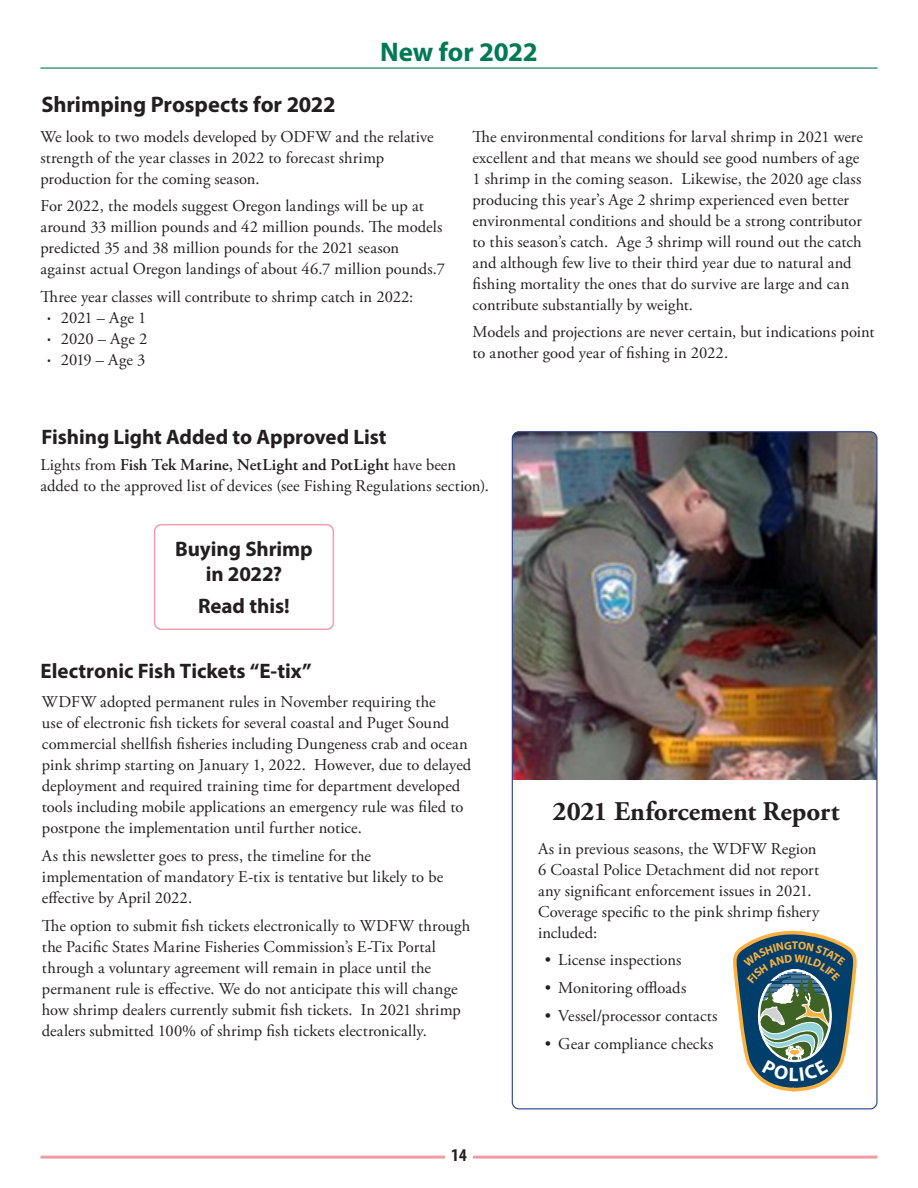
<style>
.page{position:relative;width:918px;height:1188px;background:#fff}
.page>*{position:absolute;margin:0;border:0;box-sizing:border-box;transform-origin:0 0}
.t1{font:700 27px "Adobe Garamond Pro";color:#231f20}
.Headers{font:700 27px "Myriad Pro";letter-spacing:-.01em;color:#007a53}
.Body_text{font:700 22.5px "Myriad Pro";letter-spacing:-.005em;color:#231f20}
.Body_text-2{font:700 21px/25.2px "Myriad Pro";letter-spacing:-.005em;color:#231f20;text-align:center}
.t2{font:700 condensed 18px "Myriad Pro";color:#231f20}
.Body_text-3{font:16.5px/21px "Adobe Garamond Pro";letter-spacing:.005em;color:#231f20}
.s1{font-family:"Myriad Pro";font-weight:600}
.s2{font-weight:600}
</style>
<div class="page">
<hr style="left:40px;top:1156px;width:838px;height:3px;background:#f19ba7">
<div style="left:445px;top:1142px;width:28px;height:28px;background:#fff;border-radius:50%"></div>
<hr style="left:40px;top:68px;width:838px;height:1px;background:#007a53">
<div style="left:154px;top:524px;width:180px;height:106px;border:2px solid #f59caf;border-radius:7px"></div>
<img style="left:512px;top:432px;width:364px;height:348px">
<svg style="left:733px;top:931px;width:124px;height:160px"></svg>
<p class="Body_text" style="left:41px;top:90px;width:296px">Shrimping Prospects for 2022</p>
<p class="Headers" style="left:380px;top:34px;width:159px">New for 2022</p>
<p class="Body_text-3" style="left:40px;top:126px;width:395px">We look to two models developed by ODFW and the relative strength of the year classes in 2022 to forecast shrimp production for the coming season.</p>
<p class="Body_text-3" style="left:40px;top:196px;width:406px">For 2022, the models suggest Oregon landings will be up at around 33 million pounds and 42 million pounds. The models predicted 35 and 38 million pounds for the 2021 season against actual Oregon landings of about 46.7 million pounds.7</p>
<p class="Body_text-3" style="left:40px;top:287px;width:374px">Three year classes will contribute to shrimp catch in 2022:</p>
<p class="Body_text-3" style="left:47px;top:308px;width:101px"><span class="s1">·</span> 2021 – Age 1</p>
<p class="Body_text-3" style="left:47px;top:329px;width:102px"><span class="s1">·</span> 2020 – Age 2</p>
<p class="Body_text-3" style="left:47px;top:350px;width:100px"><span class="s1">·</span> 2019 – Age 3</p>
<p class="Body_text-2" style="left:41px;top:423px;width:347px">Fishing Light Added to Approved List</p>
<p class="Body_text-3" style="left:472px;top:126px;width:392px">The environmental conditions for larval shrimp in 2021 were excellent and that means we should see good numbers of age 1 shrimp in the coming season. Likewise, the 2020 age class producing this year’s Age 2 shrimp experienced even better environmental conditions and should be a strong contributor to this season’s catch. Age 3 shrimp will round out the catch and although few live to their third year due to natural and fishing mortality the ones that do survive are large and can contribute substantially by weight.</p>
<p class="Body_text-3" style="left:472px;top:322px;width:404px">Models and projections are never certain, but indications point to another good year of fishing in 2022.</p>
<p class="Body_text-3" style="left:40px;top:455px;width:450px">Lights from <span class="s2">Fish Tek Marine, NetLight and PotLight</span> have been added to the approved list of devices (see Fishing Regulations section).</p>
<p class="Body_text-2" style="left:175px;top:535px;width:139px">Buying Shrimp in 2022?</p>
<p class="Body_text-2" style="left:198px;top:592px;width:93px">Read this!</p>
<p class="Body_text-2" style="left:40px;top:658px;width:273px">Electronic Fish Tickets “E-tix”</p>
<p class="Body_text-3" style="left:42px;top:692px;width:431px">WDFW adopted permanent rules in November requiring the<br>use of electronic fish tickets for several coastal and Puget Sound commercial shellfish fisheries including Dungeness crab and ocean pink shrimp starting on January 1, 2022. However, due to delayed deployment and required training time for department developed tools including mobile applications an emergency rule was filed to postpone the implementation until further notice.</p>
<p class="Body_text-3" style="left:42px;top:846px;width:403px">As this newsletter goes to press, the timeline for the implementation of mandatory E-tix is tentative but likely to be effective by April 2022.</p>
<p class="Body_text-3" style="left:42px;top:916px;width:430px">The option to submit fish tickets electronically to WDFW through the Pacific States Marine Fisheries Commission’s E-Tix Portal through a voluntary agreement will remain in place until the permanent rule is effective. We do not anticipate this will change how shrimp dealers currently submit fish tickets. In 2021 shrimp dealers submitted 100% of shrimp fish tickets electronically.</p>
<p class="t2" style="left:451px;top:1144px;width:17px">14</p>
<p class="t1" style="left:553px;top:796px;width:288px">2021 Enforcement Report</p>
<p class="Body_text-3" style="left:538px;top:838px;width:283px">As in previous seasons, the WDFW Region 6 Coastal Police Detachment did not report any significant enforcement issues in 2021.<br>Coverage specific to the pink shrimp fishery included:</p>
<p class="Body_text-3" style="left:545px;top:950px;width:138px">• License inspections</p>
<p class="Body_text-3" style="left:545px;top:978px;width:143px">• Monitoring offloads</p>
<p class="Body_text-3" style="left:545px;top:1006px;width:174px">• Vessel/processor contacts</p>
<p class="Body_text-3" style="left:545px;top:1033px;width:170px">• Gear compliance checks</p>
</div>
